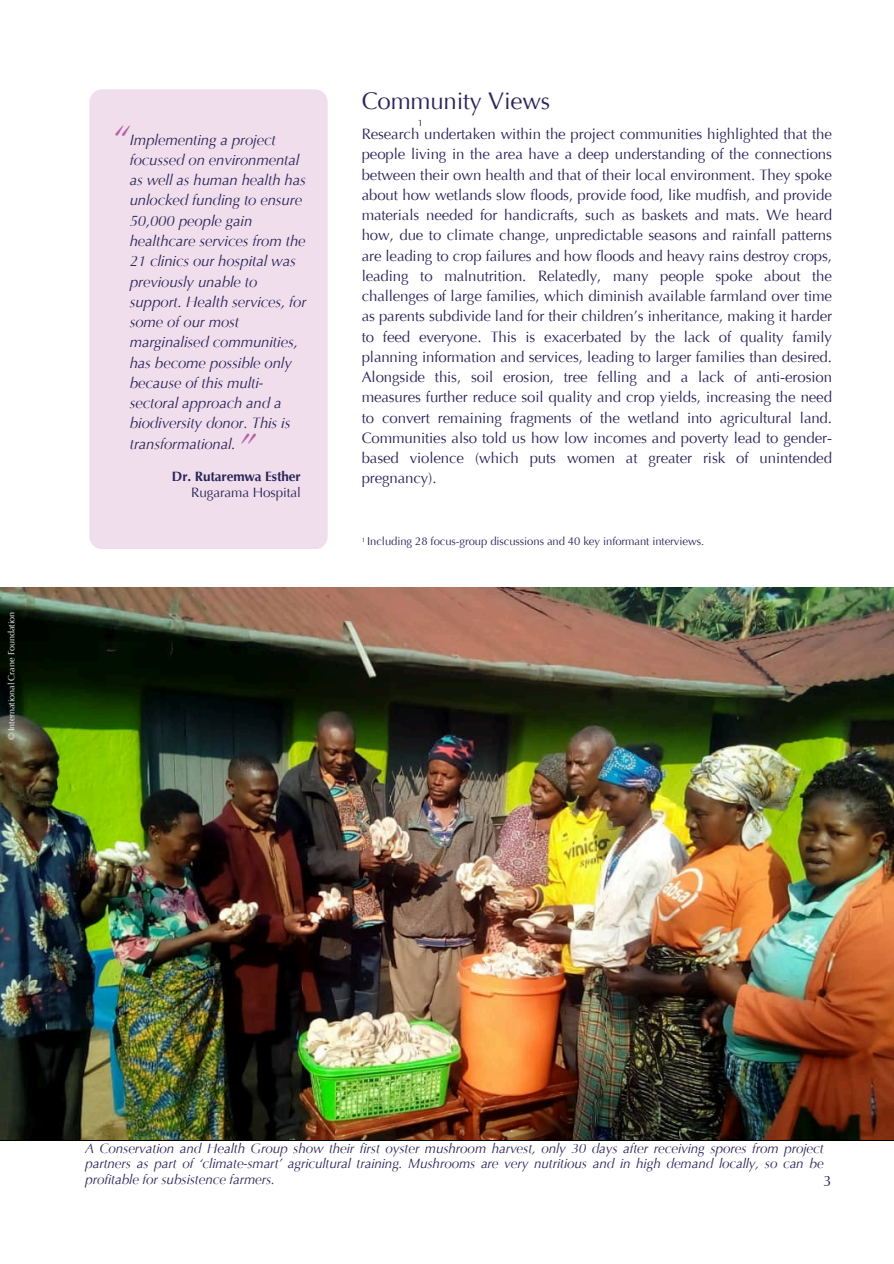
<style>
.page{position:relative;width:894px;height:1264px;background:#fff}
.page>*{position:absolute;margin:0;border:0;box-sizing:border-box;transform-origin:0 0}
.t1{font:italic 39px "Optima LT Pro";color:#b961a2}
.t2{font:24px "Optima LT Pro";letter-spacing:-.005em;color:#2a2559}
.t3{font:15px/20.2px "Optima LT Pro";letter-spacing:-.005em;color:#2a2559;text-align:justify}
.t4{font:italic 15px/20.2px "Optima LT Pro";letter-spacing:-.01em;color:#2a2559}
.t5{font:italic 13.5px/15.8px "Optima LT Pro";letter-spacing:-.01em;color:#2a2559;text-align:justify}
.t6{font:700 13.5px/15.8px "Optima LT Pro";letter-spacing:-.005em;color:#2a2559;text-align:right}
.t7{font:11.25px "Optima LT Pro";letter-spacing:-.005em;color:#2a2559}
.t8{font:9.6px "Optima LT Pro";color:#2a2559}
.t9{font:9px "Optima LT Pro";letter-spacing:-.005em;color:#fff}
.t10{font:6.6px "Optima LT Pro";color:#2a2559}
.s1{font-weight:400}
</style>
<div class="page">
<div style="left:89px;top:89px;width:238px;height:460px;background:#f0deec;border-radius:13px"></div>
<img style="left:0;top:587px;width:893px;height:552px">
<p class="t9" style="left:8px;top:740px;width:130px;rotate:-90deg">© International Crane Foundation</p>
<p class="t1" style="left:111px;top:125px;width:21px">“</p>
<p class="t4" style="left:130px;top:131px;width:178px">Implementing a project focussed on environmental as well as human health has unlocked funding to ensure<br>50,000 people gain healthcare services from the<br>21 clinics our hospital was previously unable to support. Health services, for some of our most marginalised communities, has become possible only because of this multi&shy;sectoral approach and a biodiversity donor. This is transformational.</p>
<p class="t1" style="left:236px;top:432px;width:21px">”</p>
<p class="t6" style="left:172px;top:470px;width:130px">Dr. Rutaremwa Esther<br><span class="s1">Rugarama Hospital</span></p>
<h2 class="t2" style="left:361px;top:91px;width:190px">Community Views</h2>
<h3 class="t8" style="left:417px;top:119px;width:7px">1</h3>
<h1 class="t3" style="left:361px;top:125px;width:471px">Research undertaken within the project communities highlighted that the people living in the area have a deep understanding of the connections between their own health and that of their local environment. They spoke about how wetlands slow floods, provide food, like mudfish, and provide materials needed for handicrafts, such as baskets and mats. We heard how, due to climate change, unpredictable seasons and rainfall patterns are leading to crop failures and how floods and heavy rains destroy crops, leading to malnutrition. Relatedly, many people spoke about the challenges of large families, which diminish available farmland over time as parents subdivide land for their children’s inheritance, making it harder to feed everyone. This is exacerbated by the lack of quality family planning information and services, leading to larger families than desired.<br>Alongside this, soil erosion, tree felling and a lack of anti-erosion measures further reduce soil quality and crop yields, increasing the need to convert remaining fragments of the wetland into agricultural land.<br>Communities also told us how low incomes and poverty lead to gender&shy;based violence (which puts women at greater risk of unintended pregnancy).</h1>
<p class="t10" style="left:361px;top:536px;width:5px">1</p>
<h2 class="t7" style="left:367px;top:536px;width:338px">Including 28 focus-group discussions and 40 key informant interviews.</h2>
<h4 class="t5" style="left:85px;top:1141px;width:739px">A Conservation and Health Group show their first oyster mushroom harvest, only 30 days after receiving spores from project partners as part of ‘climate-smart’ agricultural training. Mushrooms are very nutritious and in high demand locally, so can be profitable for subsistence farmers.</h4>
<h3 class="t3" style="left:823px;top:1172px;width:10px">3</h3>
</div>
